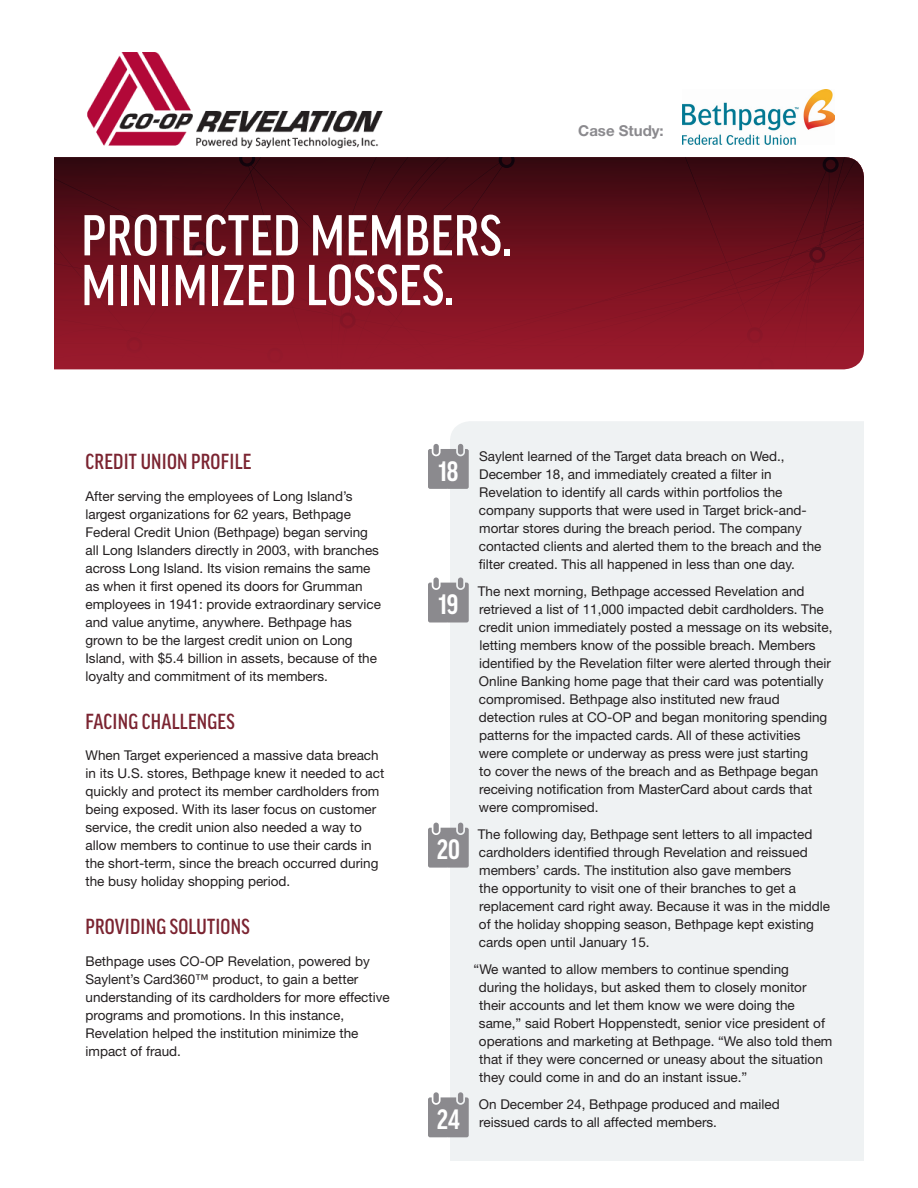
<style>
.page{position:relative;width:918px;height:1188px;background:#fff}
.page>*{position:absolute;margin:0;border:0;box-sizing:border-box;transform-origin:0 0}
.top_header{font:500 condensed 55.5px/49.8px "Good OT";letter-spacing:.01em;color:#fff}
.t1{font:700 condensed 27px "Good OT";color:#fff}
.header_1{font:500 condensed 21px "Good OT";letter-spacing:.01em;color:#7b2431}
.t2{font:700 15px "Helvetica Neue LT Std";color:#8b8a8e}
.t3{font:13.5px/18px "Helvetica Neue LT Std";color:#231f20}
</style>
<div class="page">
<img style="left:682px;top:90px;width:153px;height:54px">
<img style="left:87px;top:52px;width:296px;height:97px">
<svg style="left:54px;top:157px;width:810px;height:213px;background:#6f121f"></svg>
<div style="left:809px;top:247px;width:16px;height:16px;background:#540d1a;border-radius:50%"></div>
<div style="left:812px;top:250px;width:10px;height:10px;background:#70101d;border-radius:50%"></div>
<svg style="left:192px;top:241px;width:16px;height:16px"></svg>
<div style="left:195px;top:244px;width:10px;height:10px;background:#6d101c;border-radius:50%"></div>
<div style="left:126px;top:337px;width:16px;height:16px;background:#901829;border-radius:50%"></div>
<div style="left:130px;top:340px;width:9px;height:10px;background:#95192a;border-radius:50%"></div>
<div style="left:450px;top:421px;width:414px;height:740px;background:#eff2f3"></div>
<div style="left:433px;top:444px;width:6px;height:11px;background:#8b8a8e;border-radius:3px"></div>
<div style="left:458px;top:444px;width:5px;height:11px;background:#8b8a8e;border-radius:3px"></div>
<svg style="left:428px;top:449px;width:41px;height:40px;background:#908f92"></svg>
<div style="left:433px;top:578px;width:6px;height:10px;background:#8b8a8e;border-radius:3px"></div>
<div style="left:458px;top:578px;width:5px;height:10px;background:#8b8a8e;border-radius:3px"></div>
<svg style="left:428px;top:583px;width:41px;height:39px;background:#8f8e92"></svg>
<div style="left:433px;top:823px;width:6px;height:10px;background:#8b8a8e;border-radius:3px"></div>
<div style="left:458px;top:823px;width:5px;height:10px;background:#8b8a8e;border-radius:3px"></div>
<svg style="left:428px;top:828px;width:41px;height:40px;background:#908f93"></svg>
<div style="left:433px;top:1092px;width:6px;height:11px;background:#8b8a8e;border-radius:3px"></div>
<div style="left:458px;top:1092px;width:5px;height:11px;background:#8b8a8e;border-radius:3px"></div>
<svg style="left:428px;top:1097px;width:41px;height:40px;background:#908f93"></svg>
<p class="top_header" style="left:81px;top:211px;width:432px">PROTECTED MEMBERS.<br>MINIMIZED LOSSES.</p>
<p class="t2" style="left:578px;top:121px;width:87px">Case Study:</p>
<p class="header_1" style="left:86px;top:450px;width:167px">CREDIT UNION PROFILE</p>
<p class="t3" style="left:86px;top:487px;width:297px">After serving the employees of Long Island’s largest organizations for 62 years, Bethpage Federal Credit Union (Bethpage) began serving all Long Islanders directly in 2003, with branches across Long Island. Its vision remains the same as when it first opened its doors for Grumman employees in 1941: provide extraordinary service and value anytime, anywhere. Bethpage has grown to be the largest credit union on Long Island, with $5.4 billion in assets, because of the loyalty and commitment of its members.</p>
<p class="header_1" style="left:86px;top:710px;width:151px">FACING CHALLENGES</p>
<p class="t3" style="left:86px;top:746px;width:300px">When Target experienced a massive data breach in its U.S. stores, Bethpage knew it needed to act quickly and protect its member cardholders from being exposed. With its laser focus on customer service, the credit union also needed a way to allow members to continue to use their cards in the short-term, since the breach occurred during the busy holiday shopping period.</p>
<p class="header_1" style="left:86px;top:915px;width:166px">PROVIDING SOLUTIONS</p>
<p class="t3" style="left:86px;top:952px;width:306px">Bethpage uses CO-OP Revelation, powered by Saylent’s Card360™ product, to gain a better understanding of its cardholders for more effective programs and promotions. In this instance, Revelation helped the institution minimize the impact of fraud.</p>
<p class="t1" style="left:438px;top:456px;width:22px">18</p>
<p class="t1" style="left:438px;top:590px;width:21px">19</p>
<p class="t1" style="left:437px;top:835px;width:25px">20</p>
<p class="t1" style="left:437px;top:1105px;width:24px">24</p>
<p class="t3" style="left:479px;top:447px;width:344px">Saylent learned of the Target data breach on Wed., December 18, and immediately created a filter in Revelation to identify all cards within portfolios the company supports that were used in Target brick-and&shy;mortar stores during the breach period. The company contacted clients and alerted them to the breach and the filter created. This all happened in less than one day.</p>
<p class="t3" style="left:478px;top:582px;width:356px">The next morning, Bethpage accessed Revelation and retrieved a list of 11,000 impacted debit cardholders. The credit union immediately posted a message on its website, letting members know of the possible breach. Members identified by the Revelation filter were alerted through their Online Banking home page that their card was potentially compromised. Bethpage also instituted new fraud detection rules at CO-OP and began monitoring spending patterns for the impacted cards. All of these activities<br>were complete or underway as press were just starting<br>to cover the news of the breach and as Bethpage began receiving notification from MasterCard about cards that were compromised.</p>
<p class="t3" style="left:478px;top:825px;width:354px">The following day, Bethpage sent letters to all impacted cardholders identified through Revelation and reissued members’ cards. The institution also gave members<br>the opportunity to visit one of their branches to get a replacement card right away. Because it was in the middle of the holiday shopping season, Bethpage kept existing cards open until January 15.</p>
<p class="t3" style="left:479px;top:960px;width:355px;text-indent:-5px">“We wanted to allow members to continue spending<br>during the holidays, but asked them to closely monitor their accounts and let them know we were doing the same,” said Robert Hoppenstedt, senior vice president of operations and marketing at Bethpage. “We also told them that if they were concerned or uneasy about the situation they could come in and do an instant issue.”</p>
<p class="t3" style="left:479px;top:1095px;width:302px">On December 24, Bethpage produced and mailed reissued cards to all affected members.</p>
</div>
